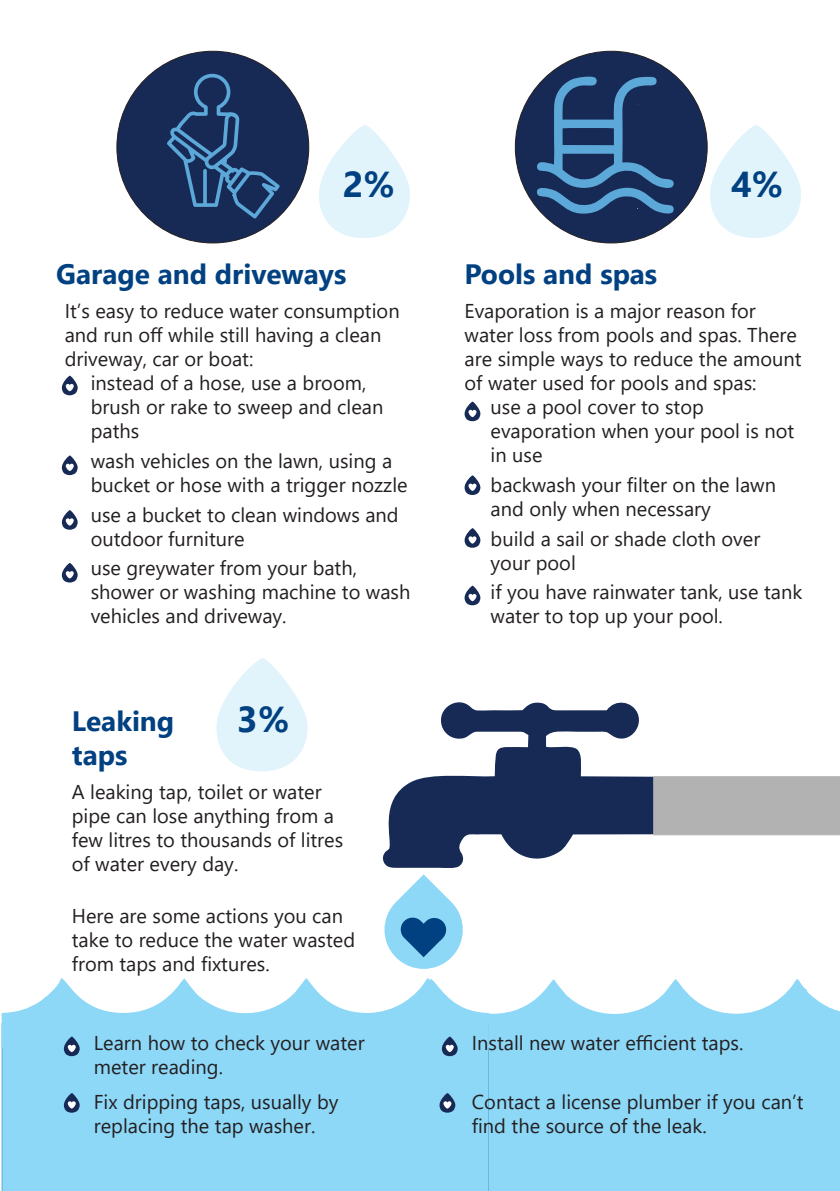
<style>
.page{position:relative;width:840px;height:1191px;background:#fff}
.page>*{position:absolute;margin:0;border:0;box-sizing:border-box;transform-origin:0 0}
.t1{font:700 36px "Segoe UI";color:#014181}
.t2{font:700 28px "Segoe UI";color:#014181}
.t3{font:20px/24px "Segoe UI";color:#231f20}
</style>
<div class="page">
<svg style="left:382px;top:702px;width:271px;height:166px;fill:#172a55"></svg>
<div style="left:653px;top:776px;width:186px;height:59px;background:#b2b2b2"></div>
<div style="left:488px;top:1061px;width:351px;height:130px;background:#8dd7f7"></div>
<svg style="left:384px;top:874px;width:79px;height:95px"></svg>
<svg style="left:116px;top:51px;width:193px;height:192px"></svg>
<div style="left:2px;top:1061px;width:486px;height:130px;background:#8dd7f7"></div>
<svg style="left:64px;top:1093px;width:16px;height:19px"></svg>
<svg style="left:216px;top:658px;width:91px;height:113px"></svg>
<svg style="left:514px;top:51px;width:286px;height:192px"></svg>
<svg style="left:319px;top:125px;width:91px;height:113px"></svg>
<svg style="left:62px;top:376px;width:16px;height:19px"></svg>
<svg style="left:62px;top:455px;width:16px;height:20px"></svg>
<svg style="left:62px;top:510px;width:16px;height:20px"></svg>
<svg style="left:62px;top:563px;width:16px;height:19px"></svg>
<svg style="left:464px;top:401px;width:16px;height:20px"></svg>
<svg style="left:464px;top:475px;width:16px;height:20px"></svg>
<svg style="left:464px;top:528px;width:16px;height:20px"></svg>
<svg style="left:464px;top:585px;width:16px;height:20px"></svg>
<svg style="left:2px;top:978px;width:837px;height:83px"></svg>
<svg style="left:439px;top:1093px;width:16px;height:19px"></svg>
<p class="t1" style="left:342px;top:150px;width:53px">2%</p>
<p class="t1" style="left:730px;top:150px;width:53px">4%</p>
<p class="t2" style="left:56px;top:247px;width:291px">Garage and driveways</p>
<p class="t2" style="left:464px;top:248px;width:194px">Pools and spas</p>
<p class="t3" style="left:65px;top:297px;width:336px">It’s easy to reduce water consumption and run off while still having a clean driveway, car or boat:</p>
<p class="t3" style="left:91px;top:369px;width:294px">instead of a hose, use a broom, brush or rake to sweep and clean paths</p>
<p class="t3" style="left:91px;top:447px;width:318px">wash vehicles on the lawn, using a bucket or hose with a trigger nozzle</p>
<p class="t3" style="left:91px;top:501px;width:309px">use a bucket to clean windows and outdoor furniture</p>
<p class="t3" style="left:91px;top:554px;width:321px">use greywater from your bath, shower or washing machine to wash vehicles and driveway.</p>
<p class="t2" style="left:72px;top:694px;width:104px">Leaking</p>
<p class="t2" style="left:72px;top:728px;width:57px">taps</p>
<p class="t1" style="left:237px;top:685px;width:53px">3%</p>
<p class="t3" style="left:72px;top:778px;width:273px">A leaking tap, toilet or water pipe can lose anything from a few litres to thousands of litres of water every day.</p>
<p class="t3" style="left:72px;top:902px;width:285px">Here are some actions you can take to reduce the water wasted from taps and fixtures.</p>
<p class="t3" style="left:94px;top:1029px;width:272px">Learn how to check your water meter reading.</p>
<p class="t3" style="left:94px;top:1088px;width:246px">Fix dripping taps, usually by replacing the tap washer.</p>
<p class="t3" style="left:464px;top:297px;width:338px">Evaporation is a major reason for water loss from pools and spas. There are simple ways to reduce the amount of water used for pools and spas:</p>
<p class="t3" style="left:490px;top:393px;width:305px">use a pool cover to stop evaporation when your pool is not in use</p>
<p class="t3" style="left:490px;top:471px;width:287px">backwash your filter on the lawn and only when necessary</p>
<p class="t3" style="left:490px;top:525px;width:271px">build a sail or shade cloth over your pool</p>
<p class="t3" style="left:490px;top:578px;width:313px">if you have rainwater tank, use tank water to top up your pool.</p>
<p class="t3" style="left:471px;top:1029px;width:273px">Install new water efficient taps.</p>
<p class="t3" style="left:471px;top:1088px;width:333px">Contact a license plumber if you can’t find the source of the leak.</p>
</div>
